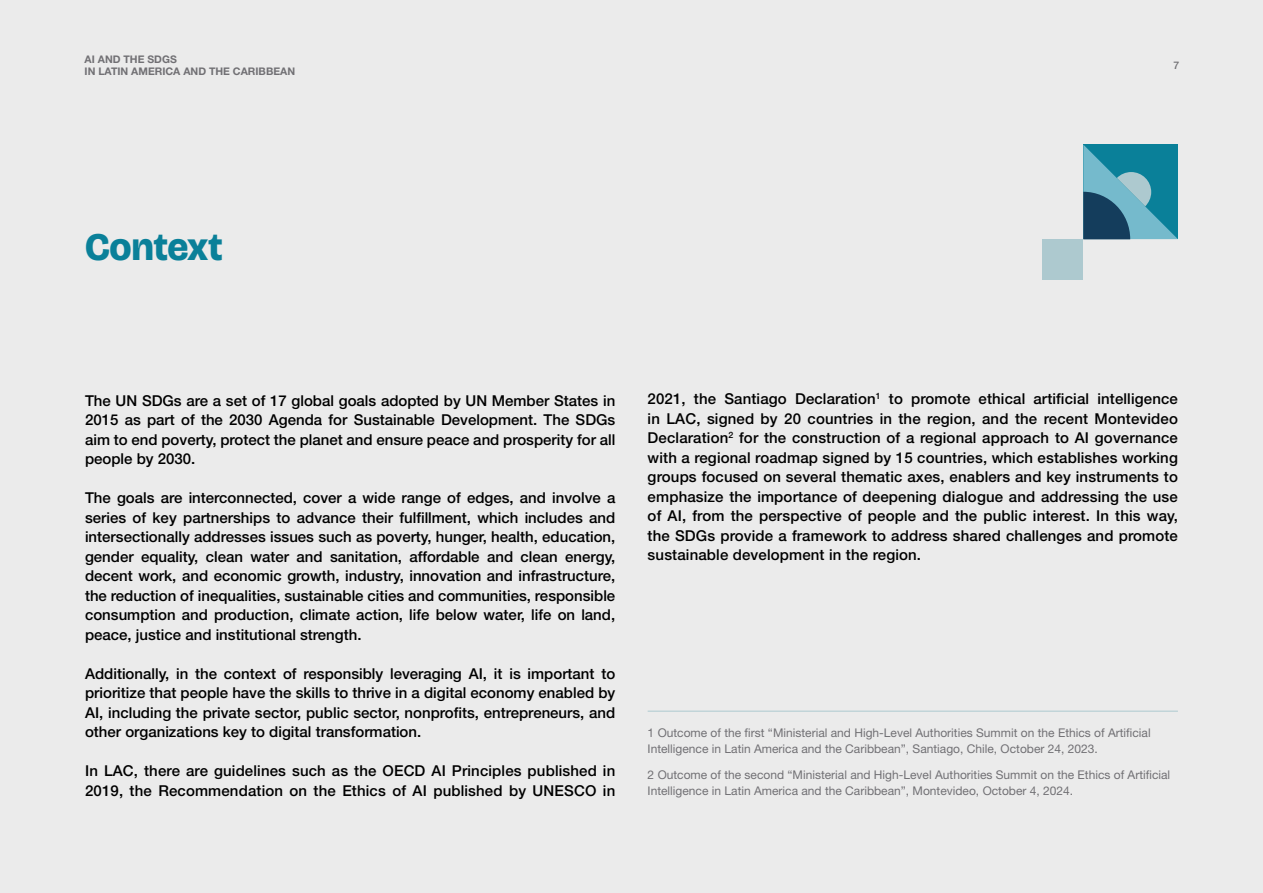
<style>
.page{position:relative;width:1263px;height:893px;background:#ebebeb}
.page>*{position:absolute;margin:0;border:0;box-sizing:border-box;transform-origin:0 0}
.t1{font:800 39px "Bricolage Grotesque 96 pt";color:#0a8099}
.t2{font:500 15px/19.5px "Helvetica Neue LT Std";letter-spacing:.01em;color:#000;text-align:justify}
.t3{font:12px/16.5px "Helvetica Neue LT Std";color:#717074}
.t4{font:700 10.5px/12px "Helvetica Neue LT Std";color:#717074}
.t5{font:500 10.5px "Helvetica Neue LT Std";color:#717074}
</style>
<div class="page">
<hr style="left:648px;top:711px;width:530px;height:1px;background:#adc9cf">
<div style="left:1042px;top:239px;width:41px;height:41px;background:#adc9cf"></div>
<svg style="left:1083px;top:145px;width:95px;height:94px;background:#3889a0"></svg>
<p class="t4" style="left:85px;top:53px;width:212px">AI AND THE SDGS<br>IN LATIN AMERICA AND THE CARIBBEAN</p>
<p class="t5" style="left:1173px;top:59px;width:7px">7</p>
<h1 class="t1" style="left:85px;top:219px;width:139px">Context</h1>
<p class="t2" style="left:85px;top:391px;width:532px">The UN SDGs are a set of 17 global goals adopted by UN Member States in 2015 as part of the 2030 Agenda for Sustainable Development. The SDGs aim to end poverty, protect the planet and ensure peace and prosperity for all people by 2030.</p>
<p class="t2" style="left:85px;top:488px;width:532px">The goals are interconnected, cover a wide range of edges, and involve a series of key partnerships to advance their fulfillment, which includes and intersectionally addresses issues such as poverty, hunger, health, education, gender equality, clean water and sanitation, affordable and clean energy, decent work, and economic growth, industry, innovation and infrastructure, the reduction of inequalities, sustainable cities and communities, responsible consumption and production, climate action, life below water, life on land, peace, justice and institutional strength.</p>
<p class="t2" style="left:85px;top:664px;width:532px">Additionally, in the context of responsibly leveraging AI, it is important to prioritize that people have the skills to thrive in a digital economy enabled by AI, including the private sector, public sector, nonprofits, entrepreneurs, and other organizations key to digital transformation.</p>
<p class="t2" style="left:85px;top:761px;width:532px">In LAC, there are guidelines such as the OECD AI Principles published in<br>2019, the Recommendation on the Ethics of AI published by UNESCO in</p>
<p class="t2" style="left:648px;top:389px;width:532px">2021, the Santiago Declaration<sup>1</sup> to promote ethical artificial intelligence in LAC, signed by 20 countries in the region, and the recent Montevideo Declaration<sup>2</sup> for the construction of a regional approach to AI governance with a regional roadmap signed by 15 countries, which establishes working groups focused on several thematic axes, enablers and key instruments to emphasize the importance of deepening dialogue and addressing the use of AI, from the perspective of people and the public interest. In this way, the SDGs provide a framework to address shared challenges and promote sustainable development in the region.</p>
<p class="t3" style="left:648px;top:724px;width:504px">1 Outcome of the first “Ministerial and High-Level Authorities Summit on the Ethics of Artificial<br>Intelligence in Latin America and the Caribbean”, Santiago, Chile, October 24, 2023.</p>
<p class="t3" style="left:648px;top:766px;width:524px">2 Outcome of the second “Ministerial and High-Level Authorities Summit on the Ethics of Artificial<br>Intelligence in Latin America and the Caribbean”, Montevideo, October 4, 2024.</p>
</div>
